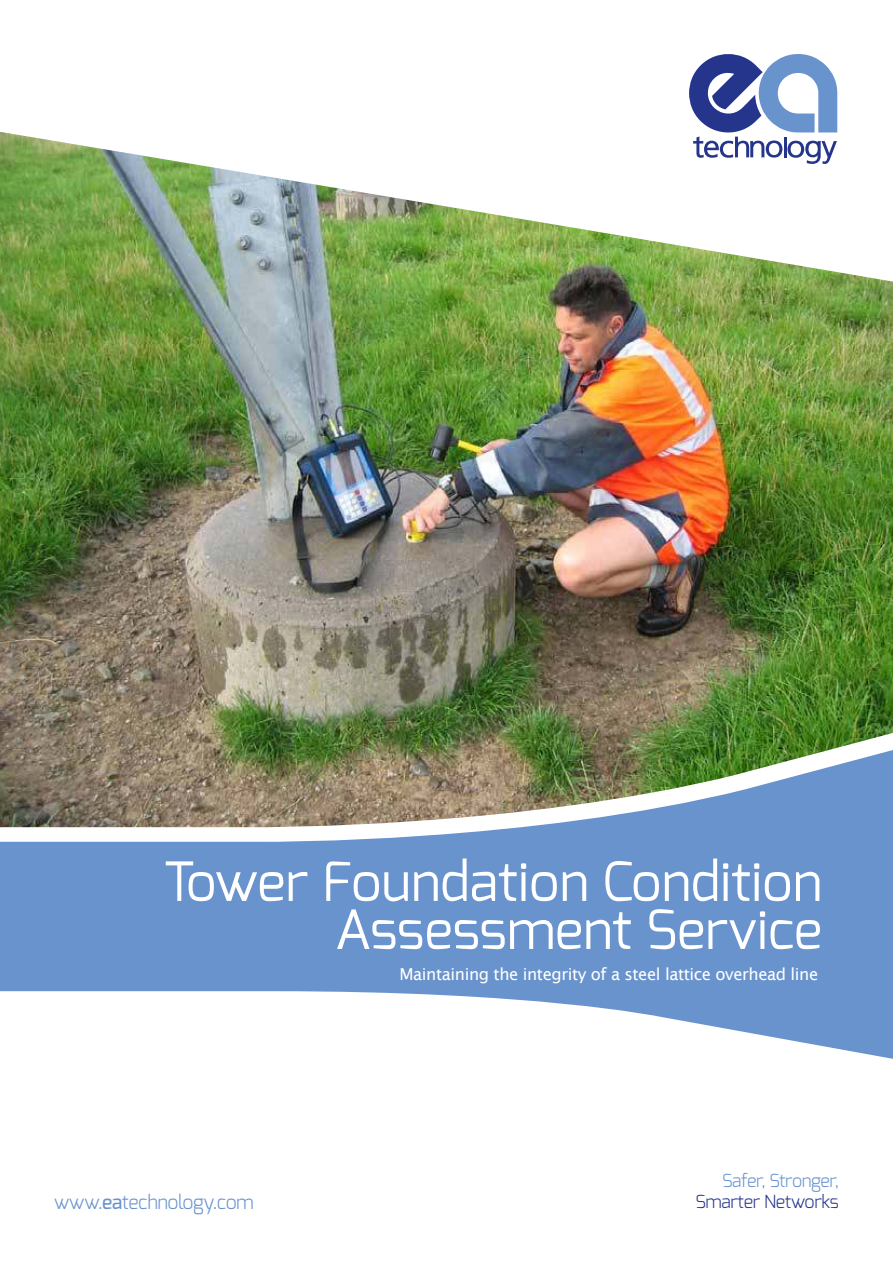
<style>
.page{position:relative;width:893px;height:1263px;background:#fff}
.page>*{position:absolute;margin:0;border:0;box-sizing:border-box;transform-origin:0 0}
.t1{font:54px/48px "Exo";color:#fff;text-align:right}
.t2{font:300 19.5px "Exo";letter-spacing:-.025em;color:#6993cd}
.t3{font:300 18px "Exo";letter-spacing:-.025em;color:#6993cd}
.t4{font:300 18px "Exo";letter-spacing:-.025em;color:#26358c}
.t5{font:16.5px "Lucida Sans";letter-spacing:-.025em;color:#fff}
.s1{font-weight:500}
</style>
<div class="page">
<svg style="left:689px;top:54px;width:148px;height:78px"></svg>
<svg style="left:0;top:828px;width:893px;height:231px;fill:#6993cd"></svg>
<img style="left:0;top:132px;width:893px;height:696px">
<h1 class="t1" style="left:163px;top:858px;width:660px">Tower Foundation Condition<br>Assessment Service</h1>
<p class="t5" style="left:399px;top:967px;width:420px">Maintaining the integrity of a steel lattice overhead line</p>
<p class="t2" style="left:54px;top:1192px;width:201px">www.<span class="s1">ea</span>technology.com</p>
<p class="t3" style="left:722px;top:1172px;width:118px">Safer, Stronger,</p>
<p class="t4" style="left:695px;top:1193px;width:145px">Smarter Networks</p>
</div>
